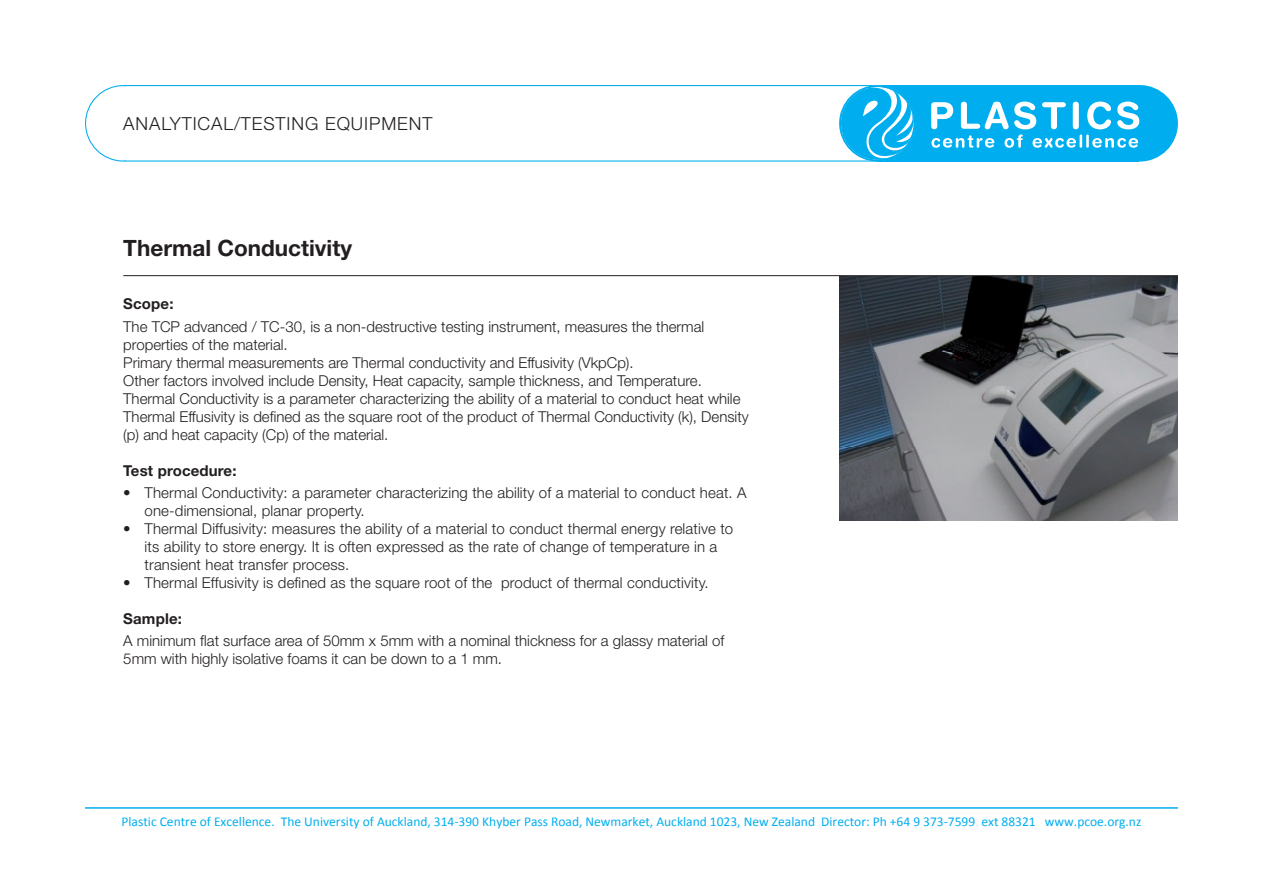
<style>
.page{position:relative;width:1263px;height:893px;background:#fff}
.page>*{position:absolute;margin:0;border:0;box-sizing:border-box;transform-origin:0 0}
.t1{font:700 22.5px "Helvetica Neue";color:#231f20}
.t2{font:300 18px "Helvetica Neue";letter-spacing:.05em;color:#231f20}
.t3{font:300 15px/18px "Helvetica Neue";color:#231f20}
.t4{font:700 15px "Helvetica Neue";letter-spacing:.01em;color:#231f20}
.t5{font:13.5px "Calibri";color:#00aeef}
</style>
<div class="page">
<svg style="left:839px;top:276px;width:339px;height:245px;background:#686c71"></svg>
<svg style="left:85px;top:85px;width:792px;height:77px"></svg>
<div style="left:877px;top:85px;width:261px;height:77px;background:#00aeef"></div>
<svg style="left:838px;top:85px;width:77px;height:76px"></svg>
<div style="left:1101px;top:85px;width:77px;height:77px;background:#00aeef;border-radius:50%"></div>
<svg style="left:931px;top:102px;width:208px;height:46px"></svg>
<hr style="left:85px;top:807px;width:1093px;height:2px;background:#00aeef">
<hr style="left:123px;top:275px;width:1055px;height:1px;background:#231f20">
<p class="t2" style="left:123px;top:113px;width:311px">ANALYTICAL/TESTING EQUIPMENT</p>
<h1 class="t1" style="left:123px;top:234px;width:230px">Thermal Conductivity</h1>
<p class="t4" style="left:123px;top:295px;width:52px">Scope:</p>
<p class="t3" style="left:123px;top:317px;width:627px">The TCP advanced / TC-30, is a non-destructive testing instrument, measures the thermal properties of the material.<br>Primary thermal measurements are Thermal conductivity and Effusivity (VkpCp).<br>Other factors involved include Density, Heat capacity, sample thickness, and Temperature.<br>Thermal Conductivity is a parameter characterizing the ability of a material to conduct heat while Thermal Effusivity is defined as the square root of the product of Thermal Conductivity (k), Density (p) and heat capacity (Cp) of the material.</p>
<p class="t4" style="left:123px;top:461px;width:115px">Test procedure:</p>
<p class="t3" style="left:145px;top:483px;width:604px;text-indent:-21px">• Thermal Conductivity: a parameter characterizing the ability of a material to conduct heat. A one-dimensional, planar property.</p>
<p class="t3" style="left:145px;top:519px;width:590px;text-indent:-21px">• Thermal Diffusivity: measures the ability of a material to conduct thermal energy relative to its ability to store energy. It is often expressed as the rate of change of temperature in a transient heat transfer process.</p>
<p class="t3" style="left:123px;top:573px;width:587px">• Thermal Effusivity is defined as the square root of the product of thermal conductivity.</p>
<p class="t4" style="left:123px;top:609px;width:60px">Sample:</p>
<p class="t3" style="left:123px;top:631px;width:602px">A minimum flat surface area of 50mm x 5mm with a nominal thickness for a glassy material of<br>5mm with highly isolative foams it can be down to a 1 mm.</p>
<p class="t5" style="left:122px;top:813px;width:1021px">Plastic Centre of Excellence. The University of Auckland, 314-390 Khyber Pass Road, Newmarket, Auckland 1023, New Zealand Director: Ph +64 9 373-7599 ext 88321 www.pcoe.org.nz</p>
</div>
